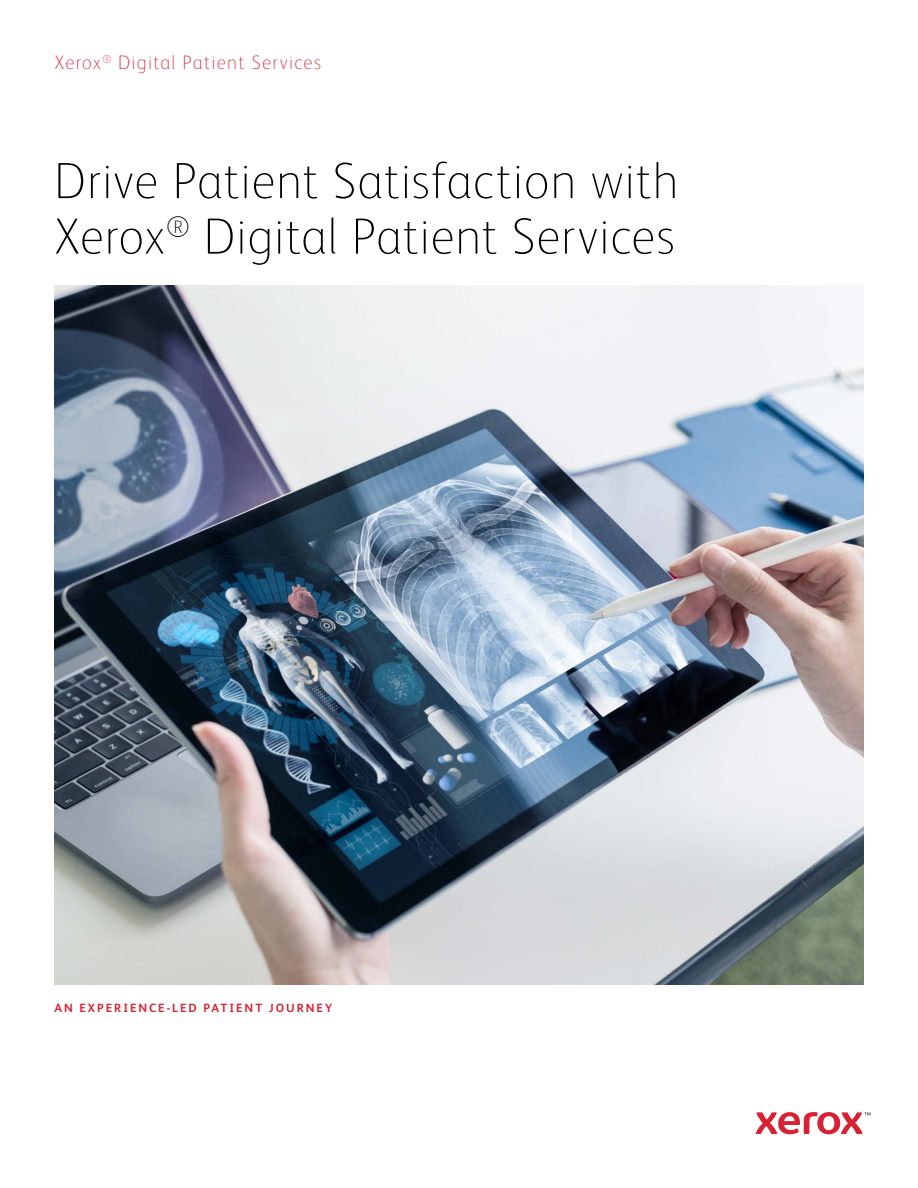
<style>
.page{position:relative;width:918px;height:1188px;background:#fff}
.page>*{position:absolute;margin:0;border:0;box-sizing:border-box;transform-origin:0 0}
.t1{font:100 51px/55.5px "Xerox Sans";letter-spacing:.015em;color:#000}
.t2{font:100 19.5px "Xerox Sans";letter-spacing:.065em;color:#d82231}
.t3{font:700 12px "Xerox Sans";letter-spacing:.165em;color:#d82231}
</style>
<div class="page">
<img style="left:54px;top:286px;width:810px;height:698px">
<svg style="left:756px;top:1112px;width:114px;height:22px"></svg>
<p class="t2" style="left:54px;top:50px;width:268px">Xerox<sup>®</sup> Digital Patient Services</p>
<p class="t1" style="left:54px;top:151px;width:626px">Drive Patient Satisfaction with<br>Xerox<sup>®</sup> Digital Patient Services</p>
<p class="t3" style="left:54px;top:999px;width:279px">AN EXPERIENCE-LED PATIENT JOURNEY</p>
</div>
